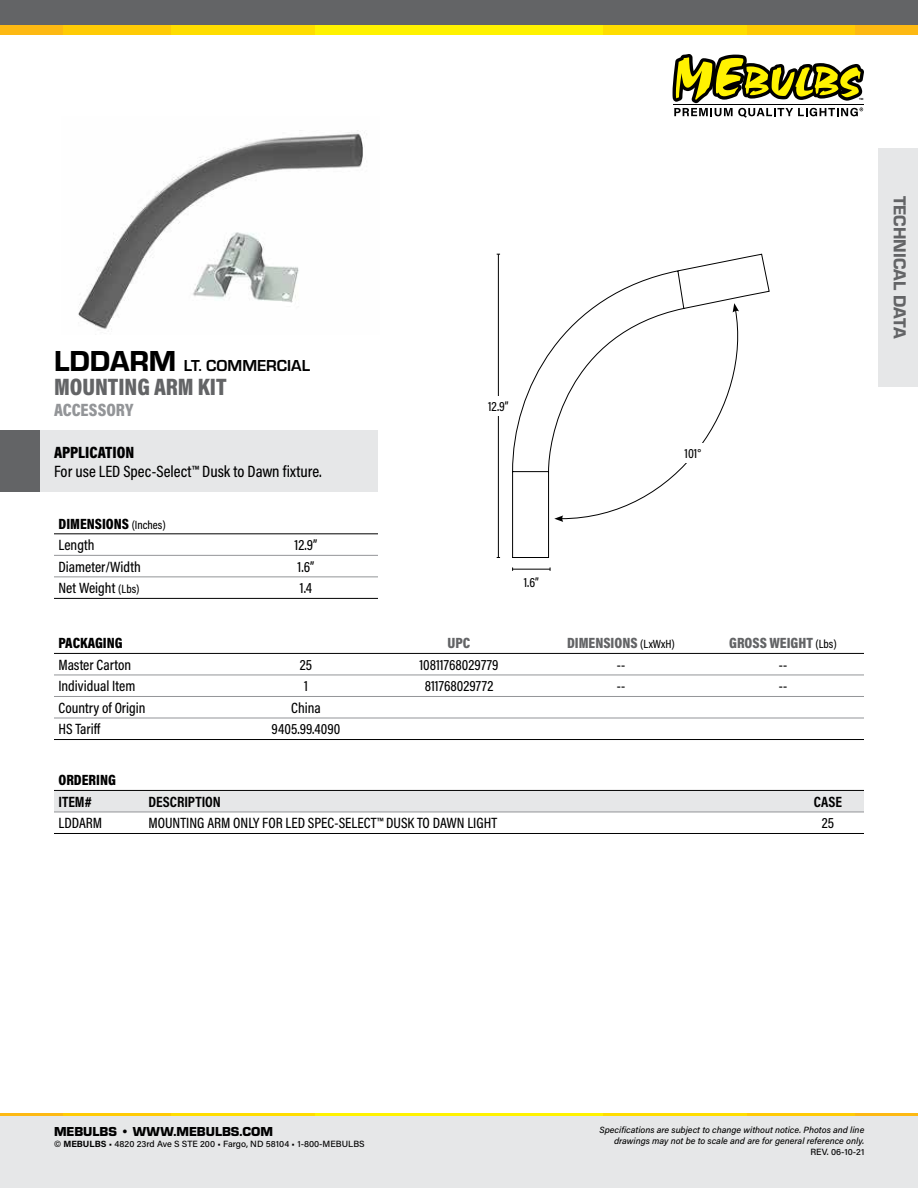
<style>
.page{position:relative;width:918px;height:1188px;background:#fff}
.page>*{position:absolute;margin:0;border:0;box-sizing:border-box;transform-origin:0 0}
.t1{font:900 24px "Acumin Pro Cond";color:#636466}
.t2{font:18px "Eurostile Hea";letter-spacing:.005em;color:#636466}
.t3{font:900 18px "Acumin Pro Cond";color:#939598}
.t4{font:500 16.5px "Acumin Pro Cond";color:#000}
.t5{font:700 16.5px "Eurostile";color:#000}
.t6{font:900 16.5px "Acumin Pro Cond";color:#000}
.t7{font:500 15px "Acumin Pro Cond";color:#000}
.t8{font:900 15px/21.5px "Acumin Pro Cond";color:#000}
.t9{font:900 15px "Acumin Pro Cond";color:#636466}
.t10{font:700 15px "Acumin Pro Cond";color:#000}
.t11{font:900 13.5px "Eurostile";color:#000}
.t12{font:500 13.5px "Acumin Pro Cond";color:#000}
.t13{font:italic 500 9px/10.5px "Acumin Pro";color:#000;text-align:right}
.t14{font:500 9px "Acumin Pro";color:#000}
.t15{font:700 3px "Acumin Pro";color:#000}
.s1{font-family:"Eurostile Hea";font-weight:400;font-size:30px}
.s2{font-weight:500;font-size:12px}
.s3{font-weight:500}
.s4{font-size:12px}
.s5{font-weight:500;font-size:12px;color:#000}
.s6{font-weight:700}
</style>
<div class="page">
<div style="left:0;top:1115px;width:918px;height:73px;background:#e6e7e8"></div>
<div style="left:0;top:0;width:918px;height:30px;background:#636466"></div>
<div style="left:0;top:25px;width:918px;height:10px;background:#fdb913"></div>
<div style="left:63px;top:25px;width:792px;height:10px;background:#ffcb05"></div>
<div style="left:171px;top:25px;width:576px;height:10px;background:#fd0"></div>
<div style="left:315px;top:25px;width:288px;height:10px;background:#fff200"></div>
<hr style="left:0;top:1113px;width:918px;height:2px;background:#fdb913">
<hr style="left:63px;top:1113px;width:792px;height:2px;background:#ffcb05">
<hr style="left:171px;top:1113px;width:576px;height:2px;background:#fd0">
<hr style="left:315px;top:1113px;width:288px;height:2px;background:#fff200">
<svg style="left:673px;top:54px;width:191px;height:64px"></svg>
<hr style="left:673px;top:104px;width:190px;height:1px;background:#000">
<div style="left:0;top:431px;width:378px;height:61px;background:#e6e7e8"></div>
<div style="left:878px;top:148px;width:40px;height:238px;background:#e6e7e8"></div>
<div style="left:0;top:431px;width:40px;height:61px;background:#636466"></div>
<hr style="left:54px;top:555px;width:180px;height:1px;background:#939598">
<hr style="left:234px;top:555px;width:144px;height:1px;background:#939598">
<hr style="left:54px;top:577px;width:180px;height:1px;background:#939598">
<hr style="left:234px;top:577px;width:144px;height:1px;background:#939598">
<hr style="left:54px;top:533px;width:180px;height:1px;background:#000">
<hr style="left:234px;top:533px;width:144px;height:1px;background:#000">
<hr style="left:54px;top:598px;width:180px;height:1px;background:#000">
<hr style="left:234px;top:598px;width:144px;height:1px;background:#000">
<hr style="left:54px;top:675px;width:180px;height:1px;background:#939598">
<hr style="left:234px;top:675px;width:144px;height:1px;background:#939598">
<hr style="left:378px;top:675px;width:162px;height:1px;background:#939598">
<hr style="left:540px;top:675px;width:162px;height:1px;background:#939598">
<hr style="left:702px;top:675px;width:162px;height:1px;background:#939598">
<hr style="left:54px;top:696px;width:180px;height:1px;background:#939598">
<hr style="left:234px;top:696px;width:144px;height:1px;background:#939598">
<hr style="left:378px;top:696px;width:162px;height:1px;background:#939598">
<hr style="left:540px;top:696px;width:162px;height:1px;background:#939598">
<hr style="left:702px;top:696px;width:162px;height:1px;background:#939598">
<hr style="left:54px;top:718px;width:180px;height:1px;background:#939598">
<hr style="left:234px;top:718px;width:144px;height:1px;background:#939598">
<hr style="left:378px;top:718px;width:162px;height:1px;background:#939598">
<hr style="left:540px;top:718px;width:162px;height:1px;background:#939598">
<hr style="left:702px;top:718px;width:162px;height:1px;background:#939598">
<hr style="left:54px;top:653px;width:180px;height:1px;background:#000">
<hr style="left:234px;top:653px;width:144px;height:1px;background:#000">
<hr style="left:378px;top:653px;width:162px;height:1px;background:#000">
<hr style="left:540px;top:653px;width:162px;height:1px;background:#000">
<hr style="left:702px;top:653px;width:162px;height:1px;background:#000">
<hr style="left:54px;top:739px;width:180px;height:1px;background:#000">
<hr style="left:234px;top:739px;width:144px;height:1px;background:#000">
<hr style="left:378px;top:739px;width:162px;height:1px;background:#000">
<hr style="left:540px;top:739px;width:162px;height:1px;background:#000">
<hr style="left:702px;top:739px;width:162px;height:1px;background:#000">
<div style="left:54px;top:791px;width:810px;height:21px;background:#e6e7e8"></div>
<hr style="left:54px;top:812px;width:90px;height:1px;background:#939598">
<hr style="left:144px;top:812px;width:648px;height:1px;background:#939598">
<hr style="left:792px;top:812px;width:72px;height:1px;background:#939598">
<hr style="left:54px;top:790px;width:90px;height:1px;background:#000">
<hr style="left:144px;top:790px;width:648px;height:1px;background:#000">
<hr style="left:792px;top:790px;width:72px;height:1px;background:#000">
<hr style="left:54px;top:833px;width:90px;height:1px;background:#000">
<hr style="left:144px;top:833px;width:648px;height:1px;background:#000">
<hr style="left:792px;top:833px;width:72px;height:1px;background:#000">
<hr style="left:513px;top:569px;width:37px;height:1px;background:#000">
<hr style="left:498px;top:254px;width:1px;height:304px;background:#000">
<div style="left:485px;top:396px;width:27px;height:20px;background:#fff"></div>
<img style="left:78px;top:130px;width:287px;height:199px">
<svg style="left:512px;top:254px;width:258px;height:304px"></svg>
<svg style="left:554px;top:303px;width:198px;height:219px"></svg>
<div style="left:679px;top:444px;width:27px;height:19px;background:#fff"></div>
<p class="t15" style="left:859px;top:97px;width:6px">TM</p>
<p class="t5" style="left:54px;top:353px;width:258px"><span class="s1">LDDARM</span> LT. COMMERCIAL</p>
<h1 class="t1" style="left:54px;top:371px;width:174px">MOUNTING ARM KIT</h1>
<p class="t3" style="left:54px;top:398px;width:81px">ACCESSORY</p>
<p class="t6" style="left:54px;top:441px;width:82px">APPLICATION</p>
<p class="t4" style="left:54px;top:461px;width:269px">For use LED Spec-Select™ Dusk to Dawn fixture.</p>
<p class="t8" style="left:58px;top:512px;width:109px">DIMENSIONS <span class="s2">(Inches)<br></span><span class="s3">Length</span></p>
<p class="t7" style="left:295px;top:535px;width:24px">12.9”</p>
<p class="t7" style="left:58px;top:557px;width:84px">Diameter/Width</p>
<p class="t7" style="left:298px;top:557px;width:18px">1.6”</p>
<p class="t7" style="left:58px;top:578px;width:82px">Net Weight <span class="s4">(Lbs)</span></p>
<p class="t7" style="left:300px;top:578px;width:14px">1.4</p>
<p class="t12" style="left:488px;top:397px;width:22px">12.9”</p>
<p class="t12" style="left:524px;top:574px;width:17px">1.6”</p>
<p class="t12" style="left:685px;top:445px;width:18px">101°</p>
<p class="t8" style="left:58px;top:632px;width:66px">PACKAGING</p>
<p class="t9" style="left:448px;top:633px;width:24px">UPC</p>
<p class="t9" style="left:567px;top:633px;width:109px">DIMENSIONS <span class="s5">(LxWxH)</span></p>
<p class="t9" style="left:729px;top:633px;width:109px">GROSS WEIGHT <span class="s5">(Lbs)</span></p>
<p class="t7" style="left:58px;top:655px;width:74px">Master Carton</p>
<p class="t7" style="left:300px;top:655px;width:14px">25</p>
<p class="t7" style="left:419px;top:655px;width:81px">10811768029779</p>
<p class="t7" style="left:617px;top:655px;width:10px">--</p>
<p class="t7" style="left:779px;top:655px;width:10px">--</p>
<p class="t7" style="left:59px;top:676px;width:78px">Individual Item</p>
<p class="t7" style="left:304px;top:676px;width:5px">1</p>
<p class="t7" style="left:425px;top:676px;width:70px">811768029772</p>
<p class="t7" style="left:617px;top:676px;width:10px">--</p>
<p class="t7" style="left:779px;top:676px;width:10px">--</p>
<p class="t7" style="left:59px;top:698px;width:88px">Country of Origin</p>
<p class="t7" style="left:291px;top:698px;width:31px">China</p>
<p class="t7" style="left:59px;top:719px;width:43px">HS Tariff</p>
<p class="t7" style="left:272px;top:719px;width:70px">9405.99.4090</p>
<p class="t8" style="left:58px;top:769px;width:59px">ORDERING</p>
<p class="t10" style="left:58px;top:792px;width:35px">ITEM#</p>
<p class="t10" style="left:148px;top:792px;width:74px">DESCRIPTION</p>
<p class="t10" style="left:814px;top:792px;width:30px">CASE</p>
<p class="t7" style="left:58px;top:813px;width:45px">LDDARM</p>
<p class="t7" style="left:148px;top:813px;width:350px">MOUNTING ARM ONLY FOR LED SPEC-SELECT™ DUSK TO DAWN LIGHT</p>
<p class="t7" style="left:822px;top:813px;width:14px">25</p>
<p class="t2" style="left:912px;top:196px;width:145px;rotate:90deg">TECHNICAL DATA</p>
<p class="t11" style="left:54px;top:1122px;width:221px">MEBULBS <span class="s6">•</span> WWW.MEBULBS.COM</p>
<p class="t14" style="left:54px;top:1138px;width:312px">© <span class="s6">MEBULBS</span> • 4820 23rd Ave S STE 200 • Fargo, ND 58104 • 1-800-MEBULBS</p>
<p class="t13" style="left:600px;top:1125px;width:266px">Specifications are subject to change without notice. Photos and line drawings may not be to scale and are for general reference only.</p>
<p class="t14" style="left:810px;top:1145px;width:55px">REV. 06-10-21</p>
</div>
